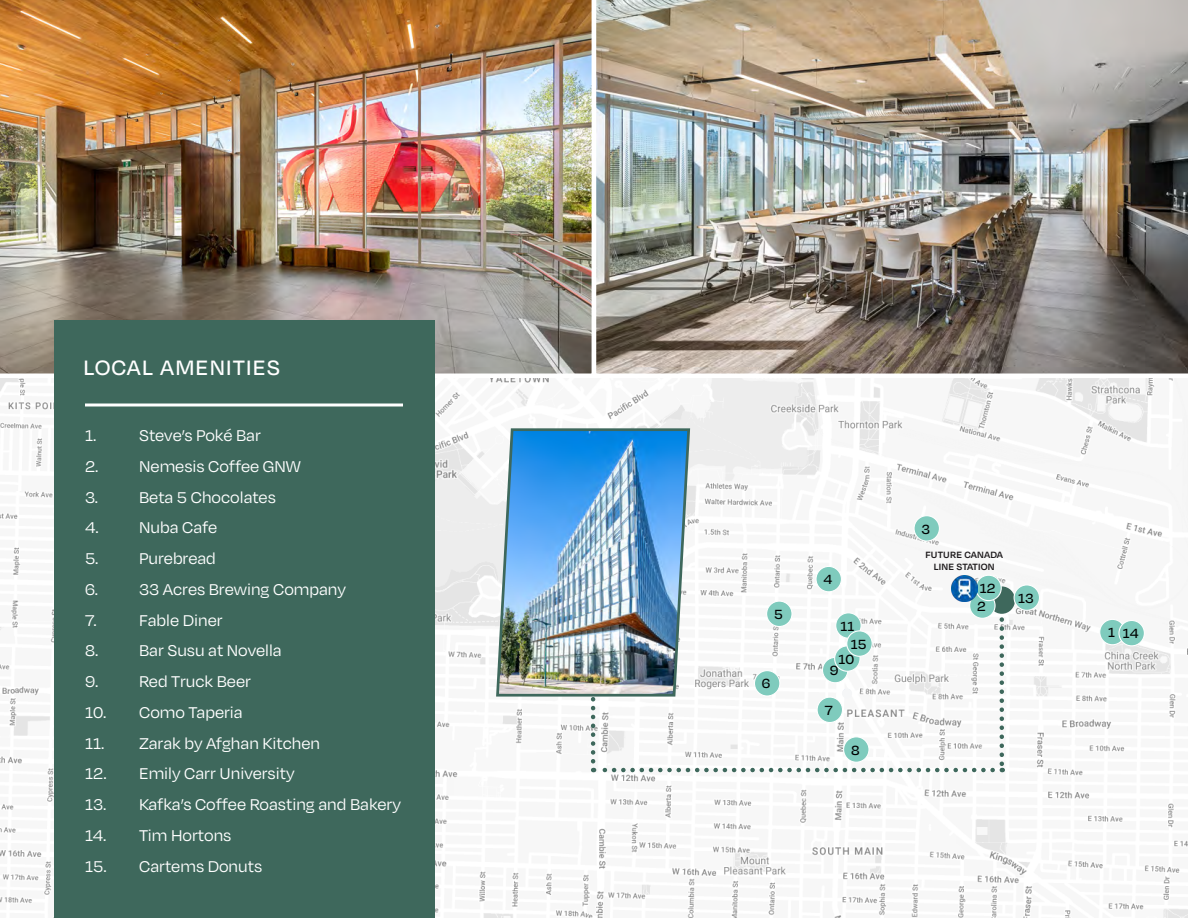
<style>
.page{position:relative;width:1188px;height:918px;background:#fff}
.page>*{position:absolute;margin:0;border:0;box-sizing:border-box;transform-origin:0 0}
.t1{font:500 24px "Degular";letter-spacing:.05em;color:#fff}
.t2{font:18px "Degular";color:#fff}
.t3{font:500 15.3px "Degular";color:#000}
.t4{font:600 10.5px/12px "Degular";letter-spacing:.02em;color:#1e1b1d;text-align:center}
</style>
<div class="page">
<img style="left:0;top:378px;width:54px;height:89px">
<img style="left:0;top:491px;width:54px;height:427px">
<img style="left:434px;top:378px;width:754px;height:540px">
<div style="left:989px;top:587px;width:25px;height:26px;background:#3e685c;border-radius:50%"></div>
<div style="left:989px;top:586px;width:26px;height:28px;border:2px solid #3e685c;border-radius:50%"></div>
<div style="left:823px;top:657px;width:25px;height:26px;background:#7fcbbd;border-radius:50%"></div>
<div style="left:822px;top:657px;width:26px;height:26px;border:1px solid #fff;border-radius:50%"></div>
<div style="left:914px;top:516px;width:25px;height:25px;background:#7fcbbd;border-radius:50%"></div>
<div style="left:913px;top:515px;width:27px;height:27px;border:1px solid #fff;border-radius:50%"></div>
<div style="left:816px;top:566px;width:25px;height:26px;background:#7fcbbd;border-radius:50%"></div>
<div style="left:815px;top:566px;width:27px;height:26px;border:1px solid #fff;border-radius:50%"></div>
<div style="left:754px;top:671px;width:26px;height:25px;background:#7fcbbd;border-radius:50%"></div>
<div style="left:754px;top:670px;width:26px;height:27px;border:1px solid #fff;border-radius:50%"></div>
<div style="left:844px;top:737px;width:25px;height:25px;background:#7fcbbd;border-radius:50%"></div>
<div style="left:843px;top:736px;width:27px;height:27px;border:1px solid #fff;border-radius:50%"></div>
<div style="left:767px;top:601px;width:25px;height:25px;background:#7fcbbd;border-radius:50%"></div>
<div style="left:766px;top:601px;width:27px;height:26px;border:1px solid #fff;border-radius:50%"></div>
<div style="left:817px;top:697px;width:26px;height:26px;background:#7fcbbd;border-radius:50%"></div>
<div style="left:817px;top:697px;width:26px;height:26px;border:1px solid #fff;border-radius:50%"></div>
<div style="left:835px;top:646px;width:25px;height:25px;background:#7fcbbd;border-radius:50%"></div>
<div style="left:834px;top:645px;width:27px;height:27px;border:1px solid #fff;border-radius:50%"></div>
<div style="left:970px;top:593px;width:25px;height:25px;background:#7fcbbd;border-radius:50%"></div>
<div style="left:969px;top:592px;width:27px;height:27px;border:1px solid #fff;border-radius:50%"></div>
<div style="left:1100px;top:619px;width:25px;height:26px;background:#7fcbbd;border-radius:50%"></div>
<div style="left:1099px;top:619px;width:27px;height:26px;border:1px solid #fff;border-radius:50%"></div>
<svg style="left:1000px;top:611px;width:4px;height:161px"></svg>
<svg style="left:593px;top:768px;width:400px;height:4px"></svg>
<svg style="left:591px;top:698px;width:4px;height:63px"></svg>
<img style="left:495px;top:427px;width:197px;height:271px">
<div style="left:836px;top:613px;width:25px;height:25px;background:#7fcbbd;border-radius:50%"></div>
<div style="left:835px;top:612px;width:27px;height:27px;border:1px solid #fff;border-radius:50%"></div>
<div style="left:976px;top:575px;width:25px;height:26px;background:#7fcbbd;border-radius:50%"></div>
<div style="left:975px;top:575px;width:27px;height:26px;border:1px solid #fff;border-radius:50%"></div>
<img style="left:0;top:0;width:592px;height:378px">
<div style="left:54px;top:321px;width:380px;height:597px;background:#3e685c"></div>
<img style="left:596px;top:0;width:592px;height:374px">
<div style="left:85px;top:404px;width:318px;height:2px;border:2px solid #fff"></div>
<div style="left:1014px;top:585px;width:25px;height:25px;background:#7fcbbd;border-radius:50%"></div>
<div style="left:1014px;top:584px;width:26px;height:27px;border:1px solid #fff;border-radius:50%"></div>
<div style="left:1119px;top:620px;width:25px;height:26px;background:#7fcbbd;border-radius:50%"></div>
<div style="left:1118px;top:620px;width:27px;height:26px;border:1px solid #fff;border-radius:50%"></div>
<div style="left:847px;top:631px;width:25px;height:25px;background:#7fcbbd;border-radius:50%"></div>
<div style="left:846px;top:630px;width:27px;height:27px;border:1px solid #fff;border-radius:50%"></div>
<div style="left:842px;top:689px;width:10px;height:9px;background:#f5f6f7;border-radius:50%"></div>
<img style="left:951px;top:576px;width:26px;height:26px">
<h1 class="t1" style="left:84px;top:353px;width:198px">LOCAL AMENITIES</h1>
<p class="t2" style="left:85px;top:425px;width:177px">1. Steve’s Poké Bar</p>
<p class="t2" style="left:85px;top:455px;width:217px">2. Nemesis Coffee GNW</p>
<p class="t2" style="left:85px;top:486px;width:192px">3. Beta 5 Chocolates</p>
<p class="t2" style="left:85px;top:517px;width:134px">4. Nuba Cafe</p>
<p class="t2" style="left:85px;top:548px;width:132px">5. Purebread</p>
<p class="t2" style="left:85px;top:578px;width:262px">6. 33 Acres Brewing Company</p>
<p class="t2" style="left:85px;top:609px;width:139px">7. Fable Diner</p>
<p class="t2" style="left:85px;top:640px;width:198px">8. Bar Susu at Novella</p>
<p class="t2" style="left:85px;top:671px;width:167px">9. Red Truck Beer</p>
<p class="t2" style="left:85px;top:701px;width:159px">10. Como Taperia</p>
<p class="t2" style="left:85px;top:732px;width:237px">11. Zarak by Afghan Kitchen</p>
<p class="t2" style="left:85px;top:763px;width:211px">12. Emily Carr University</p>
<p class="t2" style="left:85px;top:794px;width:318px">13. Kafka’s Coffee Roasting and Bakery</p>
<p class="t2" style="left:85px;top:824px;width:148px">14. Tim Hortons</p>
<p class="t2" style="left:85px;top:855px;width:179px">15. Cartems Donuts</p>
<p class="t3" style="left:774px;top:605px;width:10px">5</p>
<p class="t3" style="left:762px;top:674px;width:10px">6</p>
<p class="t3" style="left:823px;top:570px;width:10px">4</p>
<p class="t3" style="left:841px;top:617px;width:15px">11</p>
<p class="t3" style="left:851px;top:635px;width:17px">15</p>
<p class="t3" style="left:839px;top:650px;width:17px">10</p>
<p class="t3" style="left:830px;top:661px;width:10px">9</p>
<p class="t3" style="left:825px;top:701px;width:9px">7</p>
<p class="t3" style="left:851px;top:741px;width:10px">8</p>
<p class="t3" style="left:922px;top:519px;width:10px">3</p>
<p class="t4" style="left:925px;top:549px;width:79px">FUTURE CANADA<br>LINE STATION</p>
<p class="t3" style="left:980px;top:579px;width:17px">12</p>
<p class="t3" style="left:977px;top:597px;width:10px">2</p>
<p class="t3" style="left:1018px;top:589px;width:17px">13</p>
<p class="t3" style="left:1108px;top:623px;width:8px">1</p>
<p class="t3" style="left:1123px;top:624px;width:17px">14</p>
</div>
